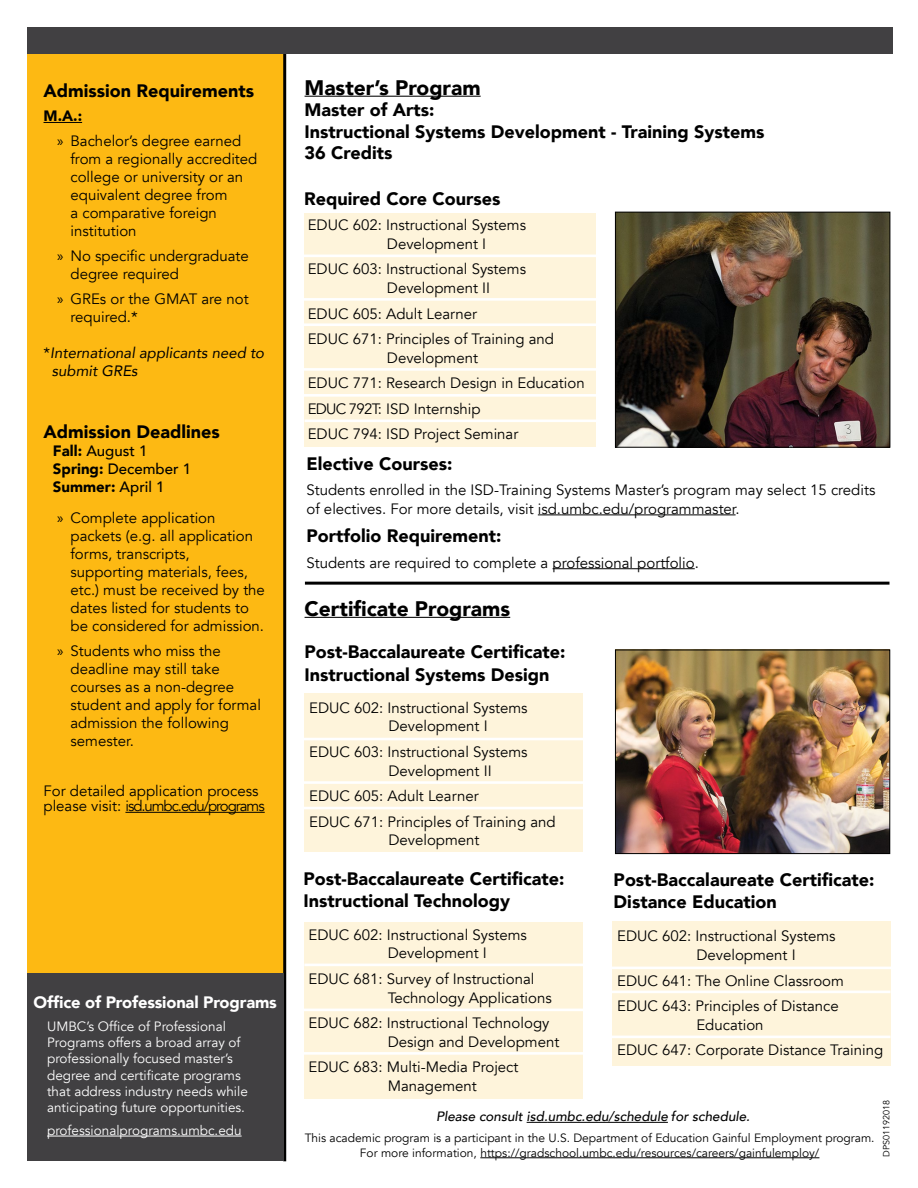
<style>
.page{position:relative;width:918px;height:1188px;background:#fff}
.page>*{position:absolute;margin:0;border:0;box-sizing:border-box;transform-origin:0 0}
.t1{font:900 21px "Avenir";color:#000}
.t2{font:900 18px/21.6px "Avenir";color:#000}
.t3{font:900 16.5px "Avenir";letter-spacing:-.01em;color:#fff}
.t4{font:15px/18px "Avenir";color:#000}
.t5{font:500 15px/18px "Avenir";color:#000}
.t6{font:italic 15px/18px "Avenir";color:#000}
.t7{font:13.5px/16.2px "Avenir";color:#fff}
.t8{font:italic 500 13.5px "Avenir";color:#000}
.t9{font:12px/14.4px "Avenir";color:#000;text-align:center}
.t10{font:9px "Avenir";color:#000}
.s1{font-weight:900}
.s2{font-family:"Myriad Pro"}
.s3{font-style:normal}
.s4{color:#000101}
</style>
<div class="page">
<div style="left:27px;top:27px;width:258px;height:1134px;background:#fdb913"></div>
<hr style="left:283px;top:27px;width:3px;height:1134px;background:#000">
<hr style="left:44px;top:122px;width:38px;height:1px;background:#000">
<hr style="left:125px;top:812px;width:140px;height:1px;background:#000">
<div style="left:27px;top:974px;width:256px;height:187px;background:#414042"></div>
<hr style="left:47px;top:1136px;width:134px;height:1px;background:#fff">
<hr style="left:181px;top:1136px;width:61px;height:1px;background:#fff">
<div style="left:27px;top:27px;width:866px;height:27px;background:#414042"></div>
<hr style="left:305px;top:96px;width:176px;height:1px;background:#000">
<hr style="left:305px;top:617px;width:205px;height:1px;background:#000">
<div style="left:305px;top:214px;width:291px;height:233px;background:#fef4db"></div>
<div style="left:305px;top:694px;width:278px;height:158px;background:#fef4db"></div>
<hr style="left:304px;top:298px;width:295px;height:3px;background:#fff">
<hr style="left:302px;top:255px;width:297px;height:2px;background:#fff">
<hr style="left:299px;top:394px;width:300px;height:3px;background:#fff">
<hr style="left:305px;top:419px;width:294px;height:3px;background:#fff">
<hr style="left:302px;top:323px;width:297px;height:3px;background:#fff">
<svg style="left:527px;top:1122px;width:21px;height:1px"></svg>
<hr style="left:548px;top:1122px;width:120px;height:1px;background:#000101">
<hr style="left:480px;top:1157px;width:339px;height:1px;background:#000101">
<hr style="left:303px;top:738px;width:284px;height:2px;background:#fff">
<hr style="left:303px;top:781px;width:280px;height:3px;background:#fff">
<hr style="left:303px;top:807px;width:284px;height:2px;background:#fff">
<hr style="left:302px;top:368px;width:297px;height:3px;background:#fff">
<svg style="left:538px;top:515px;width:23px;height:1px"></svg>
<hr style="left:561px;top:515px;width:175px;height:1px;background:#000101">
<hr style="left:553px;top:568px;width:142px;height:1px;background:#000">
<hr style="left:305px;top:582px;width:585px;height:3px;background:#000">
<div style="left:304px;top:922px;width:279px;height:177px;background:#fef4db"></div>
<div style="left:612px;top:922px;width:279px;height:144px;background:#fef4db"></div>
<hr style="left:304px;top:964px;width:283px;height:2px;background:#fff">
<hr style="left:303px;top:1009px;width:284px;height:2px;background:#fff">
<hr style="left:301px;top:1052px;width:286px;height:3px;background:#fff">
<hr style="left:612px;top:967px;width:280px;height:2px;background:#fff">
<hr style="left:612px;top:991px;width:278px;height:2px;background:#fff">
<hr style="left:612px;top:1036px;width:278px;height:2px;background:#fff">
<img style="left:617px;top:214px;width:271px;height:232px">
<div style="left:615px;top:212px;width:275px;height:236px;border:1px solid #000"></div>
<img style="left:617px;top:652px;width:271px;height:200px">
<div style="left:615px;top:650px;width:275px;height:204px;border:1px solid #000"></div>
<p class="t2" style="left:44px;top:79px;width:212px">Admission Requirements</p>
<p class="t4" style="left:57px;top:104px;width:186px;line-height:24.8px;text-indent:-14px"><span class="s1">M.A.:<br></span><span class="s2">»</span> Bachelor’s degree earned</p>
<p class="t4" style="left:71px;top:150px;width:188px">from a regionally accredited college or university or an equivalent degree from<br>a comparative foreign institution</p>
<p class="t4" style="left:71px;top:247px;width:180px;text-indent:-14px"><span class="s2">»</span> No specific undergraduate degree required</p>
<p class="t4" style="left:71px;top:290px;width:180px;text-indent:-14px"><span class="s2">»</span> GREs or the GMAT are not required.*</p>
<p class="t6" style="left:52px;top:343px;width:214px;text-indent:-8px"><span class="s3">*</span>International applicants need to submit GREs</p>
<p class="t2" style="left:44px;top:420px;width:178px">Admission Deadlines</p>
<p class="t5" style="left:53px;top:441px;width:140px"><span class="s1">Fall:</span> August 1<br><span class="s1">Spring:</span> December 1<br><span class="s1">Summer:</span> April 1</p>
<p class="t4" style="left:71px;top:509px;width:196px;text-indent:-14px"><span class="s2">»</span> Complete application packets (e.g. all application forms, transcripts, supporting materials, fees, etc.) must be received by the dates listed for students to be considered for admission.</p>
<p class="t4" style="left:71px;top:642px;width:192px;text-indent:-14px"><span class="s2">»</span> Students who miss the deadline may still take courses as a non-degree student and apply for formal admission the following semester.</p>
<p class="t4" style="left:44px;top:784px;width:223px;line-height:15px">For detailed application process please visit: isd.umbc.edu/programs</p>
<p class="t3" style="left:34px;top:988px;width:245px">Office of Professional Programs</p>
<p class="t7" style="left:47px;top:1019px;width:202px">UMBC’s Office of Professional Programs offers a broad array of professionally focused master’s degree and certificate programs that address industry needs while anticipating future opportunities.</p>
<p class="t7" style="left:47px;top:1123px;width:196px">professionalprograms.umbc.edu</p>
<h1 class="t1" style="left:305px;top:69px;width:178px">Master’s Program</h1>
<p class="t2" style="left:305px;top:99px;width:461px">Master of Arts:<br>Instructional Systems Development - Training Systems<br>36 Credits</p>
<p class="t2" style="left:304px;top:187px;width:198px">Required Core Courses</p>
<p class="t4" style="left:387px;top:216px;width:141px;line-height:18.8px;text-indent:-79px">EDUC 602: Instructional Systems<br>Development I</p>
<p class="t4" style="left:387px;top:260px;width:141px;line-height:18.8px;text-indent:-79px">EDUC 603: Instructional Systems<br>Development II</p>
<p class="t4" style="left:308px;top:301px;width:248px;line-height:25.5px">EDUC 605: Adult Learner<br>EDUC 671: Principles of Training and</p>
<p class="t4" style="left:308px;top:345px;width:279px;line-height:25.5px;text-indent:79px">Development<br>EDUC 771: Research Design in Education<br>EDUC 792T: ISD Internship<br>EDUC 794: ISD Project Seminar</p>
<p class="t2" style="left:306px;top:452px;width:147px">Elective Courses:</p>
<p class="t4" style="left:306px;top:481px;width:570px;line-height:18.8px">Students enrolled in the ISD-Training Systems Master’s program may select 15 credits of electives. For more details, visit <span class="s4">isd.umbc.edu/programmaster</span>.</p>
<p class="t2" style="left:306px;top:525px;width:196px">Portfolio Requirement:</p>
<p class="t4" style="left:306px;top:554px;width:394px">Students are required to complete a professional portfolio.</p>
<h1 class="t1" style="left:305px;top:590px;width:207px">Certificate Programs</h1>
<p class="t2" style="left:305px;top:639px;width:262px;line-height:23.4px">Post-Baccalaureate Certificate:<br>Instructional Systems Design</p>
<p class="t4" style="left:388px;top:698px;width:141px;line-height:18.8px;text-indent:-79px">EDUC 602: Instructional Systems<br>Development I</p>
<p class="t4" style="left:388px;top:743px;width:141px;line-height:18.8px;text-indent:-79px">EDUC 603: Instructional Systems<br>Development II</p>
<p class="t4" style="left:309px;top:784px;width:248px;line-height:25.5px">EDUC 605: Adult Learner<br>EDUC 671: Principles of Training and</p>
<p class="t4" style="left:388px;top:832px;width:93px">Development</p>
<p class="t2" style="left:304px;top:868px;width:262px">Post-Baccalaureate Certificate:<br>Instructional Technology</p>
<p class="t2" style="left:614px;top:869px;width:262px">Post-Baccalaureate Certificate:<br>Distance Education</p>
<p class="t4" style="left:388px;top:925px;width:141px;line-height:18.8px;text-indent:-79px">EDUC 602: Instructional Systems<br>Development I</p>
<p class="t4" style="left:388px;top:970px;width:166px;line-height:18.8px;text-indent:-79px">EDUC 681: Survey of Instructional<br>Technology Applications</p>
<p class="t4" style="left:388px;top:1014px;width:173px;line-height:18.8px;text-indent:-79px">EDUC 682: Instructional Technology<br>Design and Development</p>
<p class="t4" style="left:388px;top:1058px;width:132px;line-height:18.8px;text-indent:-79px">EDUC 683: Multi-Media Project<br>Management</p>
<p class="t4" style="left:696px;top:927px;width:141px;line-height:18.8px;text-indent:-79px">EDUC 602: Instructional Systems<br>Development I</p>
<p class="t4" style="left:617px;top:968px;width:228px;line-height:25.5px">EDUC 641: The Online Classroom<br>EDUC 643: Principles of Distance</p>
<p class="t4" style="left:617px;top:1012px;width:268px;line-height:25.5px;text-indent:79px">Education<br>EDUC 647: Corporate Distance Training</p>
<p class="t8" style="left:436px;top:1109px;width:315px">Please consult <span class="s4">isd.umbc.edu/schedule</span> for schedule.</p>
<p class="t9" style="left:305px;top:1131px;width:571px">This academic program is a participant in the U.S. Department of Education Gainful Employment program.<br>For more information, <span class="s4">https://gradschool.umbc.edu/resources/careers/gainfulemploy/</span></p>
<p class="t10" style="left:881px;top:1157px;width:58px;rotate:-90deg">DPS01192018</p>
</div>
